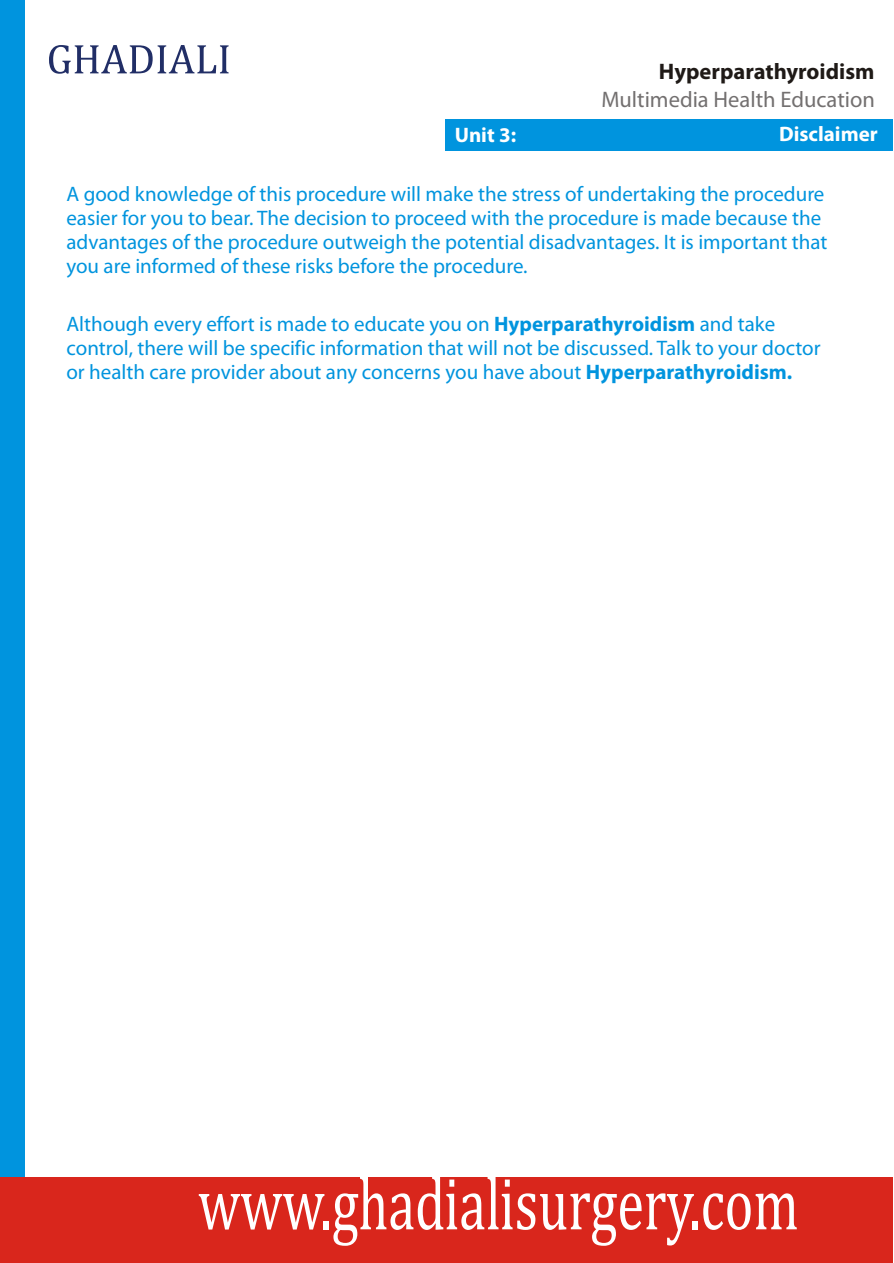
<style>
.page{position:relative;width:894px;height:1263px;background:#fff}
.page>*{position:absolute;margin:0;border:0;box-sizing:border-box;transform-origin:0 0}
.t1{font:75.6px "Cambria Math";color:#fff;scale:.72 1}
.t2{font:22.5px "Myriad Pro";color:#737070}
.t3{font:700 22.5px "Myriad Pro";color:#1f1a17}
.t4{font:21px/24px "Myriad Pro";color:#0094de}
.t5{font:700 21px "Myriad Pro";color:#fff}
.s1{font-weight:700}
</style>
<div class="page">
<div style="left:0;top:0;width:25px;height:1189px;background:#0094de"></div>
<div style="left:0;top:1177px;width:893px;height:86px;background:#d9261c"></div>
<div style="left:445px;top:119px;width:448px;height:32px;background:#0094de"></div>
<svg style="left:49px;top:45px;width:180px;height:29px"></svg>
<p class="t3" style="left:659px;top:62px;width:217px">Hyperparathyroidism</p>
<p class="t2" style="left:601px;top:90px;width:275px">Multimedia Health Education</p>
<p class="t5" style="left:787px;top:126px;width:100px">Dis caimer</p>
<p class="t5" style="left:455px;top:126px;width:63px">Unit 3:</p>
<p class="t5" style="left:765px;top:125px;width:114px">IntrDisclaimer</p>
<p class="t5" style="left:799px;top:126px;width:86px">oduction</p>
<p class="t5" style="left:499px;top:126px;width:13px">1</p>
<p class="t4" style="left:66px;top:184px;width:762px">A good knowledge of this procedure will make the stress of undertaking the procedure easier for you to bear. The decision to proceed with the procedure is made because the advantages of the procedure outweigh the potential disadvantages. It is important that you are informed of these risks before the procedure.</p>
<p class="t4" style="left:66px;top:313px;width:756px">Although every effort is made to educate you on <span class="s1">Hyperparathyroidism</span> and take control, there will be specific information that will not be discussed. Talk to your doctor or health care provider about any concerns you have about <span class="s1">Hyperparathyroidism.</span></p>
<h1 class="t1" style="left:198px;top:1171px;width:836px">www.ghadialisurgery.com</h1>
</div>
